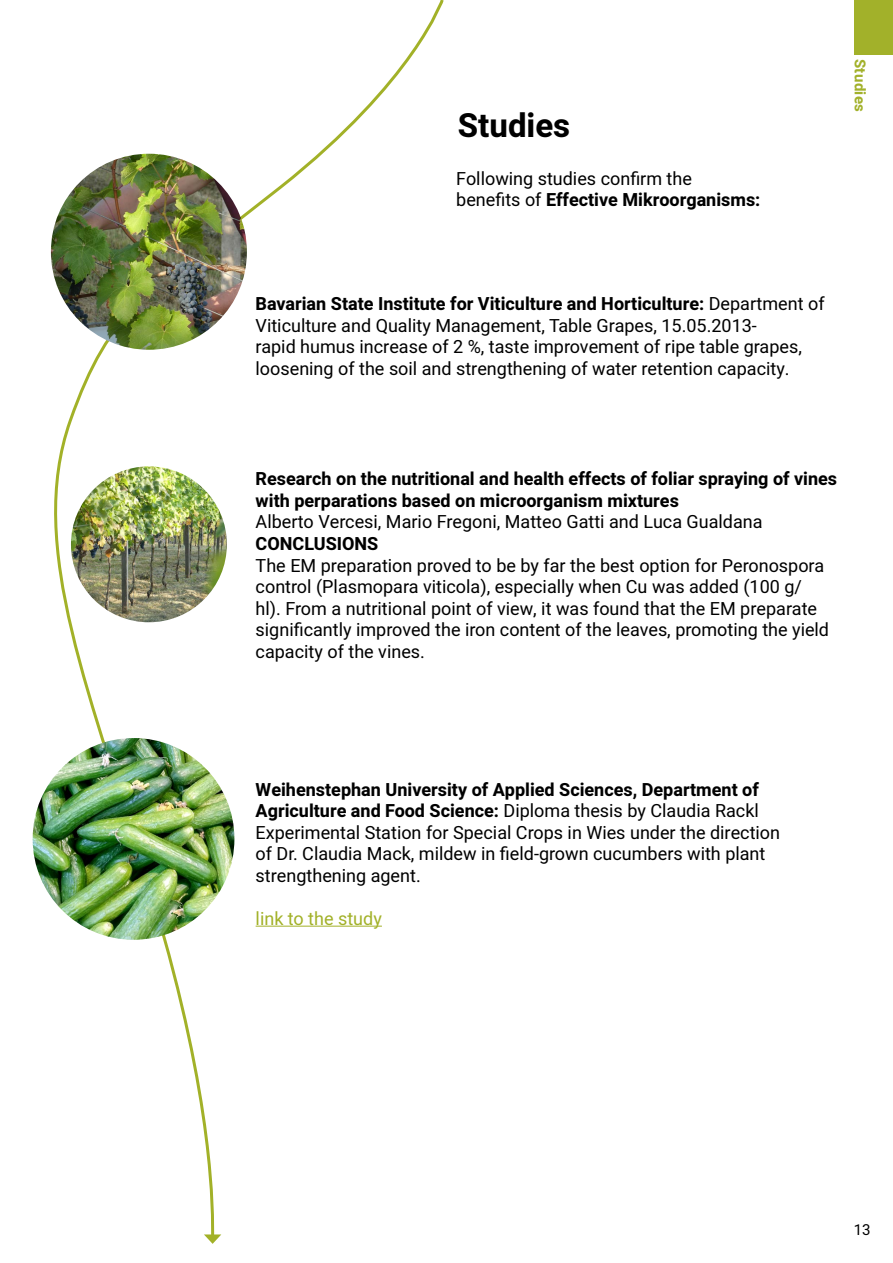
<style>
.page{position:relative;width:893px;height:1263px;background:#fff}
.page>*{position:absolute;margin:0;border:0;box-sizing:border-box;transform-origin:0 0}
.t1{font:700 33px "Heebo";color:#000}
.t2{font:18px/21.6px "Heebo";color:#000}
.t3{font:700 18px/21.6px "Heebo";color:#000}
.t4{font:18px "Heebo";color:#a2b128}
.t5{font:700 15px "Heebo";letter-spacing:.025em;color:#a2b12a}
.t6{font:15px "Heebo";color:#000}
.s1{font-weight:700}
</style>
<div class="page">
<div style="left:855px;top:0;width:38px;height:54px;background:#a2b12a"></div>
<svg style="left:32px;top:0;width:412px;height:1235px"></svg>
<svg style="left:204px;top:1234px;width:17px;height:10px"></svg>
<img style="left:51px;top:154px;width:196px;height:196px;border-radius:98px">
<img style="left:33px;top:738px;width:201px;height:202px;border-radius:101px">
<hr style="left:256px;top:926px;width:126px;height:1px;background:#a2b128">
<img style="left:71px;top:466px;width:156px;height:156px;border-radius:78px">
<h1 class="t1" style="left:458px;top:102px;width:114px">Studies</h1>
<p class="t2" style="left:456px;top:167px;width:306px">Following studies confirm the benefits of <span class="s1">Effective Mikroorganisms:</span></p>
<p class="t5" style="left:870px;top:59px;width:55px;rotate:90deg">Studies</p>
<p class="t2" style="left:256px;top:293px;width:571px"><span class="s1">Bavarian State Institute for Viticulture and Horticulture:</span> Department of Viticulture and Quality Management, Table Grapes, 15.05.2013-<br>rapid humus increase of 2 %, taste improvement of ripe table grapes, loosening of the soil and strengthening of water retention capacity.</p>
<p class="t3" style="left:256px;top:468px;width:583px">Research on the nutritional and health effects of foliar spraying of vines with perparations based on microorganism mixtures</p>
<p class="t2" style="left:256px;top:511px;width:508px">Alberto Vercesi, Mario Fregoni, Matteo Gatti and Luca Gualdana</p>
<p class="t3" style="left:256px;top:533px;width:124px">CONCLUSIONS</p>
<p class="t2" style="left:256px;top:554px;width:575px">The EM preparation proved to be by far the best option for Peronospora control (Plasmopara viticola), especially when Cu was added (100 g/ hl). From a nutritional point of view, it was found that the EM preparate significantly improved the iron content of the leaves, promoting the yield capacity of the vines.</p>
<p class="t2" style="left:256px;top:778px;width:526px"><span class="s1">Weihenstephan University of Applied Sciences, Department of Agriculture and Food Science:</span> Diploma thesis by Claudia Rackl Experimental Station for Special Crops in Wies under the direction of Dr. Claudia Mack, mildew in field-grown cucumbers with plant strengthening agent.</p>
<p class="t4" style="left:256px;top:906px;width:128px">link to the study</p>
<p class="t6" style="left:854px;top:1219px;width:18px">13</p>
</div>
